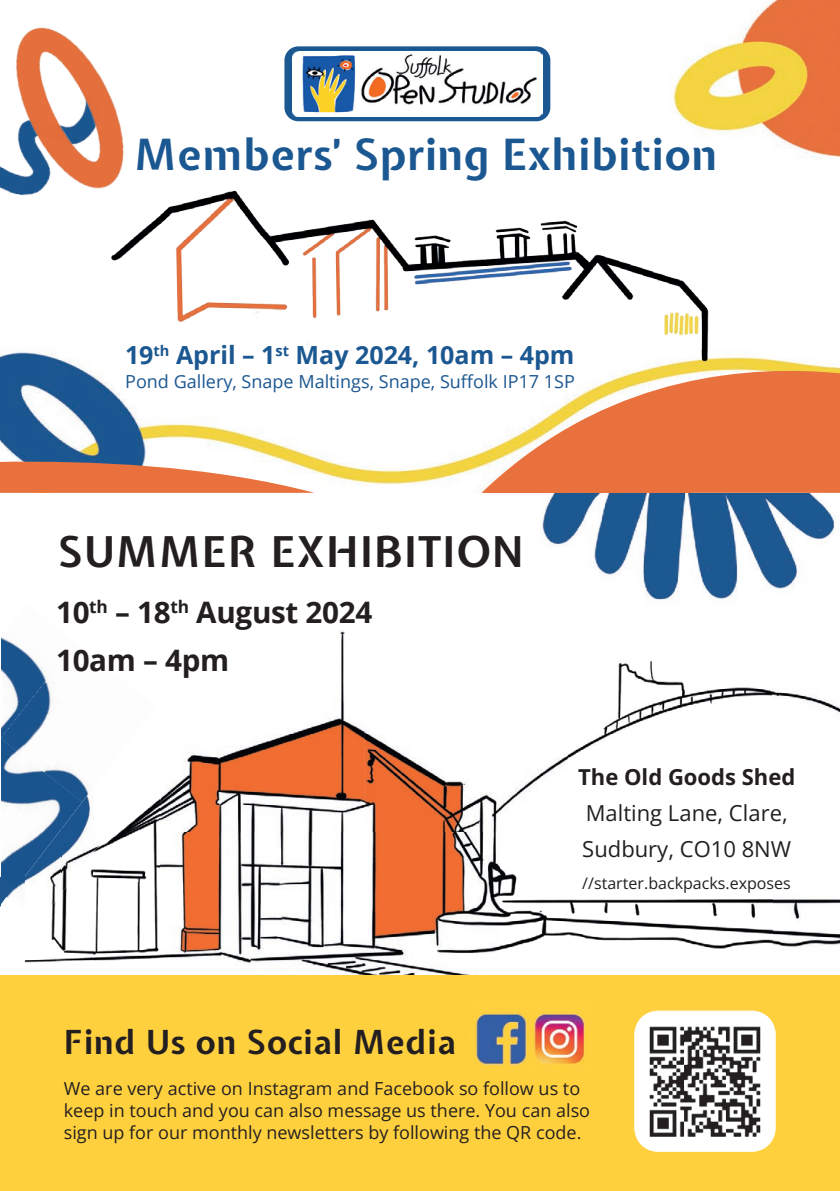
<style>
.page{position:relative;width:840px;height:1191px;background:#fff}
.page>*{position:absolute;margin:0;border:0;box-sizing:border-box;transform-origin:0 0}
.t1{font:700 43px "Expletus Sans";letter-spacing:.02em;color:#1b5791}
.t2{font:42.4px "Expletus Sans";letter-spacing:.03em;color:#231f20}
.t3{font:33.2px "Expletus Sans";letter-spacing:.03em;color:#231f20}
.t4{font:700 29.6px/48px "Open Sans";letter-spacing:-.01em;color:#231f20}
.t5{font:700 25px "Open Sans";color:#1b5791}
.t6{font:22px/36px "Open Sans";color:#231f20}
.t7{font:18px/21.6px "Open Sans";color:#231f20}
.t8{font:18px "Open Sans";color:#1b5791}
.t9{font:16px "Open Sans";color:#231f20}
</style>
<div class="page">
<img style="left:772px;top:691px;width:68px;height:256px">
<img style="left:542px;top:493px;width:293px;height:107px">
<img style="left:161px;top:630px;width:406px;height:202px">
<img style="left:567px;top:661px;width:205px;height:99px">
<img style="left:93px;top:814px;width:68px;height:147px">
<img style="left:25px;top:922px;width:68px;height:41px">
<img style="left:160px;top:832px;width:612px;height:143px">
<img style="left:177px;top:649px;width:52px;height:29px">
<div style="left:0;top:975px;width:839px;height:216px;background:#ffd03e"></div>
<img style="left:470px;top:1013px;width:115px;height:53px">
<img style="left:652px;top:1010px;width:123px;height:142px">
<img style="left:634px;top:1011px;width:140px;height:140px">
<img style="left:1px;top:739px;width:72px;height:75px">
<img style="left:1px;top:637px;width:52px;height:102px">
<img style="left:37px;top:814px;width:87px;height:108px">
<img style="left:73px;top:760px;width:93px;height:54px">
<img style="left:161px;top:705px;width:27px;height:55px">
<svg style="left:61px;top:812px;width:1px;height:17px"></svg>
<img style="left:61px;top:829px;width:1px;height:45px">
<svg style="left:0;top:836px;width:43px;height:117px"></svg>
<img style="left:0;top:350px;width:839px;height:135px">
<img style="left:285px;top:0;width:554px;height:158px">
<img style="left:0;top:27px;width:124px;height:169px">
<img style="left:64px;top:174px;width:701px;height:192px">
<div style="left:284px;top:46px;width:266px;height:75px;background:#1b5791;border-radius:14px"></div>
<img style="left:293px;top:51px;width:249px;height:66px">
<svg style="left:0;top:459px;width:314px;height:34px"></svg>
<svg style="left:481px;top:369px;width:358px;height:124px;fill:#e9713d"></svg>
<h1 class="t1" style="left:134px;top:130px;width:584px">Members’ Spring Exhibition</h1>
<h3 class="t5" style="left:125px;top:337px;width:451px">19<sup>th</sup> April – 1<sup>st</sup> May 2024, 10am – 4pm</h3>
<p class="t8" style="left:125px;top:369px;width:451px">Pond Gallery, Snape Maltings, Snape, Suffolk IP17 1SP</p>
<p class="t2" style="left:58px;top:529px;width:468px">SUMMER EXHIBITION</p>
<p class="t4" style="left:56px;top:587px;width:318px">10<sup>th</sup> – 18<sup>th</sup> August 2024<br>10am – 4pm</p>
<p class="t6" style="left:577px;top:758px;width:219px">The Old Goods Shed<br>Malting Lane, Clare,<br>Sudbury, CO10 8NW</p>
<p class="t9" style="left:582px;top:872px;width:210px">//starter.backpacks.exposes</p>
<p class="t3" style="left:64px;top:1023px;width:393px">Find Us on Social Media</p>
<p class="t7" style="left:64px;top:1077px;width:527px">We are very active on Instagram and Facebook so follow us to keep in touch and you can also message us there. You can also sign up for our monthly newsletters by following the QR code.</p>
</div>
